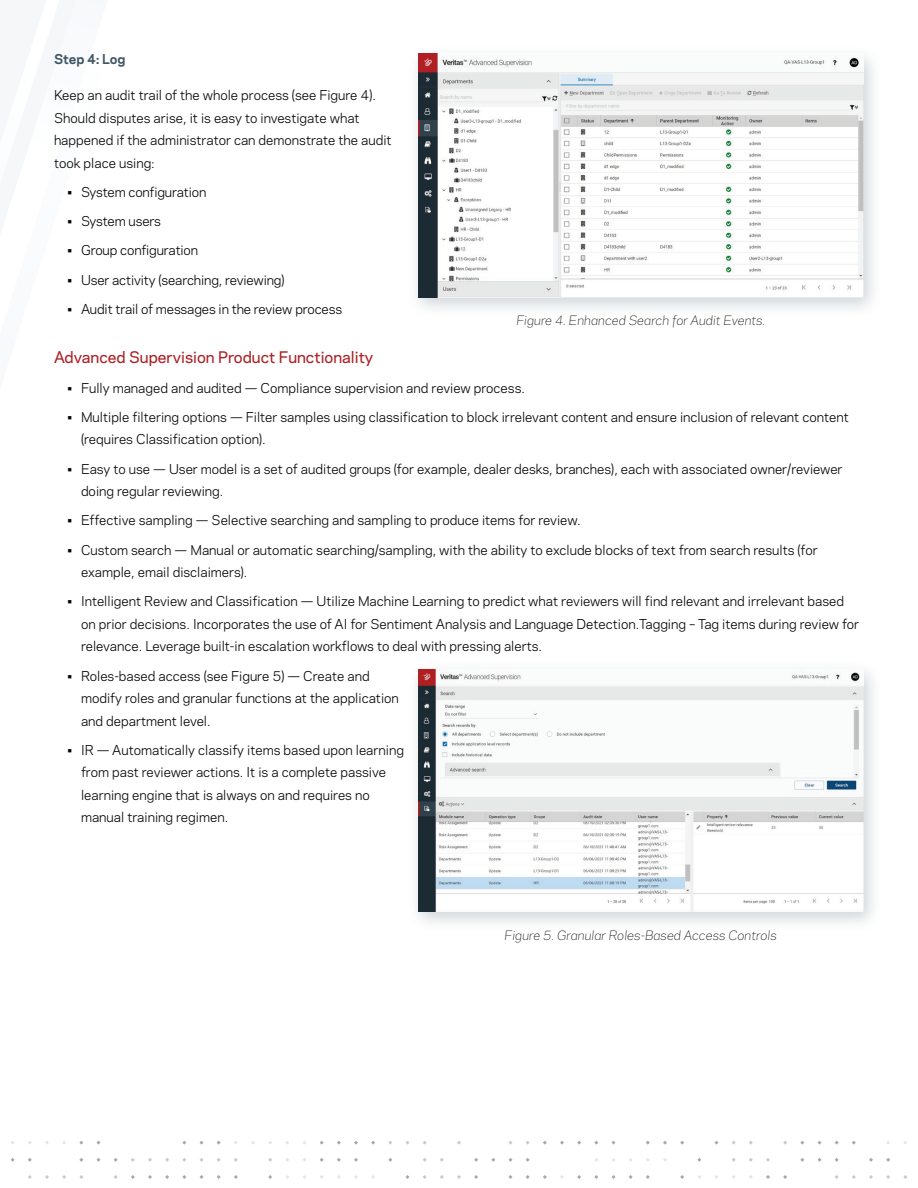
<style>
.page{position:relative;width:918px;height:1188px;background:#fff}
.page>*{position:absolute;margin:0;border:0;box-sizing:border-box;transform-origin:0 0}
.t1{font:500 15px "Polaris";color:#ab2127}
.t2{font:12.75px/22.5px "Polaris";color:#040503}
.t3{font:700 12.75px "Polaris";color:#415564}
.t4{font:italic 300 12px "Polaris";color:#040503}
</style>
<div class="page">
<svg style="left:783px;top:1175px;width:4px;height:4px"></svg>
<svg style="left:766px;top:1158px;width:4px;height:4px"></svg>
<svg style="left:766px;top:1175px;width:4px;height:4px"></svg>
<svg style="left:749px;top:1158px;width:4px;height:4px"></svg>
<svg style="left:714px;top:1141px;width:5px;height:4px"></svg>
<svg style="left:697px;top:1158px;width:4px;height:4px"></svg>
<svg style="left:680px;top:1141px;width:4px;height:4px"></svg>
<svg style="left:680px;top:1175px;width:4px;height:4px"></svg>
<svg style="left:663px;top:1141px;width:4px;height:4px"></svg>
<svg style="left:646px;top:1141px;width:4px;height:4px"></svg>
<svg style="left:646px;top:1175px;width:4px;height:4px"></svg>
<svg style="left:629px;top:1175px;width:4px;height:4px"></svg>
<svg style="left:611px;top:1141px;width:5px;height:4px"></svg>
<svg style="left:611px;top:1175px;width:5px;height:4px"></svg>
<svg style="left:594px;top:1175px;width:4px;height:4px"></svg>
<svg style="left:577px;top:1141px;width:4px;height:4px"></svg>
<svg style="left:577px;top:1175px;width:4px;height:4px"></svg>
<svg style="left:560px;top:1141px;width:4px;height:4px"></svg>
<svg style="left:560px;top:1175px;width:4px;height:4px"></svg>
<svg style="left:543px;top:1141px;width:4px;height:4px"></svg>
<svg style="left:543px;top:1175px;width:4px;height:4px"></svg>
<svg style="left:526px;top:1158px;width:4px;height:4px"></svg>
<svg style="left:526px;top:1175px;width:4px;height:4px"></svg>
<svg style="left:508px;top:1141px;width:5px;height:4px"></svg>
<svg style="left:508px;top:1158px;width:5px;height:4px"></svg>
<svg style="left:508px;top:1175px;width:5px;height:4px"></svg>
<svg style="left:491px;top:1158px;width:4px;height:4px"></svg>
<svg style="left:474px;top:1158px;width:4px;height:4px"></svg>
<svg style="left:474px;top:1175px;width:4px;height:4px"></svg>
<svg style="left:457px;top:1141px;width:4px;height:4px"></svg>
<svg style="left:457px;top:1175px;width:4px;height:4px"></svg>
<svg style="left:440px;top:1158px;width:4px;height:4px"></svg>
<svg style="left:440px;top:1175px;width:4px;height:4px"></svg>
<svg style="left:423px;top:1175px;width:4px;height:4px"></svg>
<svg style="left:405px;top:1141px;width:5px;height:4px"></svg>
<svg style="left:405px;top:1175px;width:5px;height:4px"></svg>
<svg style="left:388px;top:1158px;width:4px;height:4px"></svg>
<svg style="left:371px;top:1141px;width:4px;height:4px"></svg>
<svg style="left:354px;top:1141px;width:4px;height:4px"></svg>
<svg style="left:354px;top:1158px;width:4px;height:4px"></svg>
<svg style="left:354px;top:1175px;width:4px;height:4px"></svg>
<svg style="left:337px;top:1141px;width:4px;height:4px"></svg>
<svg style="left:337px;top:1158px;width:4px;height:4px"></svg>
<svg style="left:320px;top:1158px;width:4px;height:4px"></svg>
<svg style="left:268px;top:1158px;width:4px;height:4px"></svg>
<svg style="left:268px;top:1175px;width:4px;height:4px"></svg>
<svg style="left:234px;top:1158px;width:4px;height:4px"></svg>
<svg style="left:234px;top:1175px;width:4px;height:4px"></svg>
<svg style="left:217px;top:1175px;width:4px;height:4px"></svg>
<svg style="left:199px;top:1141px;width:5px;height:4px"></svg>
<svg style="left:199px;top:1158px;width:5px;height:4px"></svg>
<svg style="left:199px;top:1175px;width:5px;height:4px"></svg>
<svg style="left:182px;top:1175px;width:4px;height:4px"></svg>
<svg style="left:165px;top:1158px;width:4px;height:4px"></svg>
<svg style="left:165px;top:1175px;width:4px;height:4px"></svg>
<svg style="left:148px;top:1158px;width:4px;height:4px"></svg>
<svg style="left:148px;top:1175px;width:4px;height:4px"></svg>
<svg style="left:131px;top:1158px;width:4px;height:4px"></svg>
<svg style="left:131px;top:1175px;width:4px;height:4px"></svg>
<svg style="left:114px;top:1158px;width:4px;height:4px"></svg>
<svg style="left:114px;top:1175px;width:4px;height:4px"></svg>
<svg style="left:96px;top:1141px;width:5px;height:4px"></svg>
<svg style="left:96px;top:1158px;width:5px;height:4px"></svg>
<svg style="left:79px;top:1158px;width:4px;height:4px"></svg>
<svg style="left:79px;top:1175px;width:4px;height:4px"></svg>
<svg style="left:62px;top:1175px;width:4px;height:4px"></svg>
<svg style="left:45px;top:1175px;width:4px;height:4px"></svg>
<svg style="left:28px;top:1158px;width:4px;height:4px"></svg>
<svg style="left:28px;top:1175px;width:4px;height:4px"></svg>
<svg style="left:11px;top:1158px;width:4px;height:4px"></svg>
<svg style="left:903px;top:1175px;width:4px;height:4px"></svg>
<svg style="left:886px;top:1158px;width:4px;height:4px"></svg>
<svg style="left:886px;top:1175px;width:4px;height:4px"></svg>
<svg style="left:869px;top:1158px;width:4px;height:4px"></svg>
<svg style="left:869px;top:1175px;width:4px;height:4px"></svg>
<svg style="left:852px;top:1141px;width:4px;height:4px"></svg>
<svg style="left:852px;top:1175px;width:4px;height:4px"></svg>
<svg style="left:835px;top:1158px;width:4px;height:4px"></svg>
<svg style="left:835px;top:1175px;width:4px;height:4px"></svg>
<svg style="left:817px;top:1141px;width:5px;height:4px"></svg>
<svg style="left:817px;top:1158px;width:5px;height:4px"></svg>
<svg style="left:800px;top:1158px;width:4px;height:4px"></svg>
<div style="left:407px;top:45px;width:476px;height:273px;background:#415564;opacity:.25"></div>
<img style="left:418px;top:54px;width:446px;height:243px">
<div style="left:407px;top:660px;width:476px;height:272px;background:#415564;opacity:.25"></div>
<img style="left:418px;top:669px;width:446px;height:242px">
<p class="t3" style="left:54px;top:50px;width:73px">Step 4: Log</p>
<p class="t2" style="left:54px;top:83px;width:339px">Keep an audit trail of the whole process (see Figure 4).<br>Should disputes arise, it is easy to investigate what happened if the administrator can demonstrate the audit took place using:</p>
<p class="t2" style="left:68px;top:180px;width:140px">• System configuration</p>
<p class="t2" style="left:68px;top:209px;width:95px">• System users</p>
<p class="t2" style="left:68px;top:239px;width:132px">• Group configuration</p>
<p class="t2" style="left:68px;top:268px;width:219px">• User activity (searching, reviewing)</p>
<p class="t2" style="left:68px;top:297px;width:276px">• Audit trail of messages in the review process</p>
<p class="t1" style="left:54px;top:346px;width:321px">Advanced Supervision Product Functionality</p>
<p class="t2" style="left:68px;top:376px;width:459px">• Fully managed and audited — Compliance supervision and review process.</p>
<p class="t2" style="left:81px;top:405px;width:769px;text-indent:-14px">• Multiple filtering options — Filter samples using classification to block irrelevant content and ensure inclusion of relevant content (requires Classification option).</p>
<p class="t2" style="left:81px;top:457px;width:763px;text-indent:-14px">• Easy to use — User model is a set of audited groups (for example, dealer desks, branches), each with associated owner/reviewer doing regular reviewing.</p>
<p class="t2" style="left:68px;top:509px;width:515px">• Effective sampling — Selective searching and sampling to produce items for review.</p>
<p class="t2" style="left:81px;top:538px;width:738px;text-indent:-14px">• Custom search — Manual or automatic searching/sampling, with the ability to exclude blocks of text from search results (for example, email disclaimers).</p>
<p class="t2" style="left:81px;top:590px;width:780px;text-indent:-14px">• Intelligent Review and Classification — Utilize Machine Learning to predict what reviewers will find relevant and irrelevant based on prior decisions. Incorporates the use of AI for Sentiment Analysis and Language Detection.Tagging – Tag items during review for relevance. Leverage built-in escalation workflows to deal with pressing alerts.</p>
<p class="t2" style="left:81px;top:664px;width:319px;text-indent:-14px">• Roles-based access (see Figure 5) — Create and modify roles and granular functions at the application and department level.</p>
<p class="t2" style="left:81px;top:738px;width:325px;text-indent:-14px">• IR — Automatically classify items based upon learning from past reviewer actions. It is a complete passive learning engine that is always on and requires no manual training regimen.</p>
<p class="t4" style="left:516px;top:311px;width:250px">Figure 4. Enhanced Search for Audit Events.</p>
<p class="t4" style="left:505px;top:926px;width:274px">Figure 5. Granular Roles-Based Access Controls</p>
</div>
